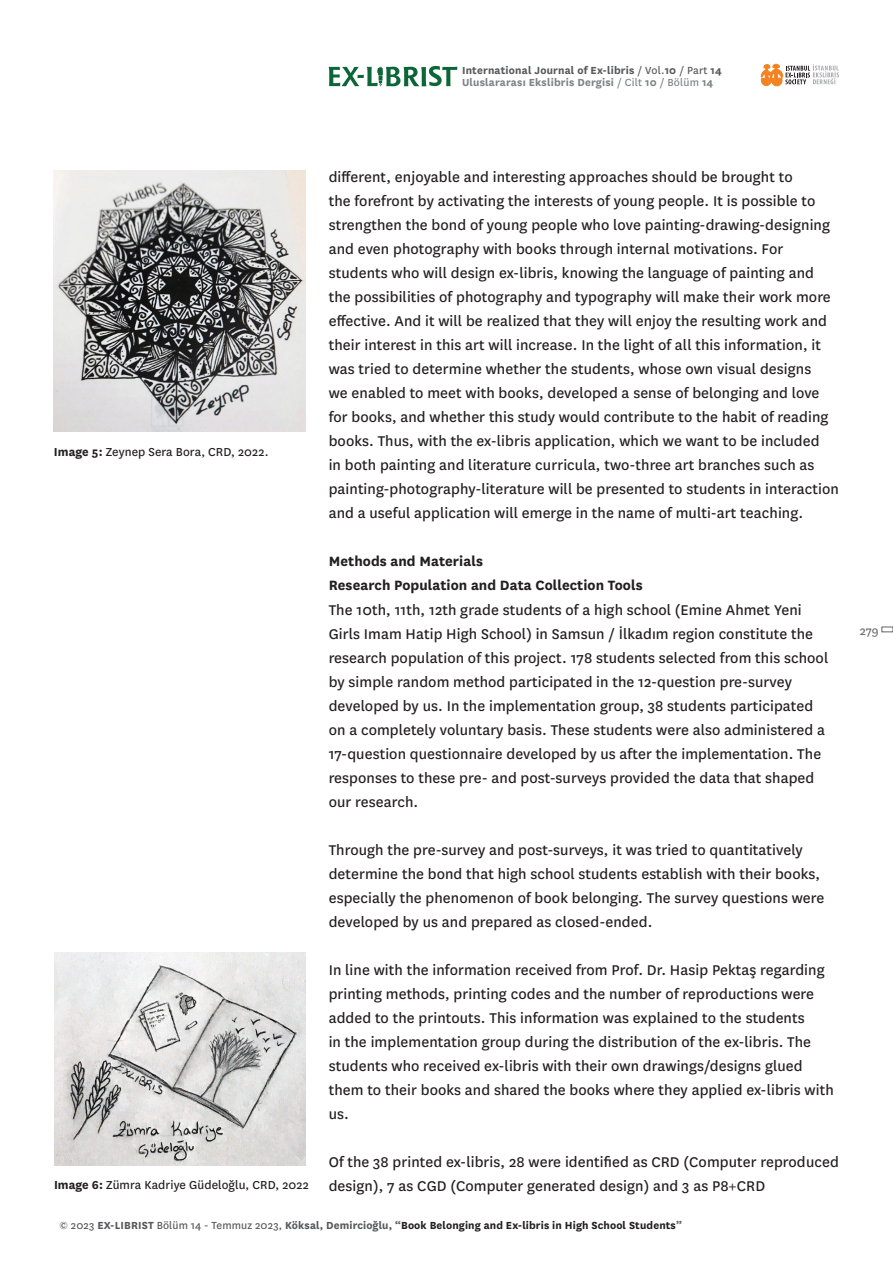
<style>
.page{position:relative;width:893px;height:1263px;background:#fff}
.page>*{position:absolute;margin:0;border:0;box-sizing:border-box;transform-origin:0 0}
.t1{font:16.5px/24px "National";letter-spacing:.005em;color:#231f20}
.t2{font:700 15.75px "National";letter-spacing:.005em;color:#231f20}
.t3{font:13.5px "National";letter-spacing:.005em;color:#231f20}
.t4{font:13.5px "National";color:#6c6d70}
.t5{font:700 12px "National";letter-spacing:.01em;color:#231f20}
.t6{font:700 12px/12px "National";letter-spacing:.015em;color:#57585a}
.s1{font-weight:400}
.s2{color:#808285}
.s3{font-weight:400;color:#808285}
.s4{font-weight:700}
.s5{font-weight:400;color:#57585a}
.s6{color:#57585a}
</style>
<div class="page">
<svg style="left:329px;top:66px;width:128px;height:20px"></svg>
<svg style="left:761px;top:64px;width:78px;height:22px"></svg>
<img style="left:54px;top:170px;width:252px;height:262px">
<img style="left:54px;top:952px;width:252px;height:214px">
<p class="t6" style="left:462px;top:63px;width:261px">International Journal of Ex-libris <span class="s1">/ Vol.</span>10 <span class="s1">/ Part</span> 14<br><span class="s2">Uluslararası Ekslibris Dergisi</span> <span class="s3">/ Cilt</span> <span class="s2">10</span> <span class="s3">/ Bölüm</span> <span class="s2">14</span></p>
<p class="t3" style="left:54px;top:442px;width:216px"><span class="s4">Image 5:</span> Zeynep Sera Bora, CRD, 2022.</p>
<p class="t3" style="left:54px;top:1176px;width:256px"><span class="s4">Image 6:</span> Zümra Kadriye Güdeloğlu, CRD, 2022</p>
<p class="t1" style="left:329px;top:165px;width:512px">different, enjoyable and interesting approaches should be brought to<br>the forefront by activating the interests of young people. It is possible to strengthen the bond of young people who love painting-drawing-designing and even photography with books through internal motivations. For students who will design ex-libris, knowing the language of painting and the possibilities of photography and typography will make their work more effective. And it will be realized that they will enjoy the resulting work and their interest in this art will increase. In the light of all this information, it was tried to determine whether the students, whose own visual designs<br>we enabled to meet with books, developed a sense of belonging and love for books, and whether this study would contribute to the habit of reading books. Thus, with the ex-libris application, which we want to be included<br>in both painting and literature curricula, two-three art branches such as painting-photography-literature will be presented to students in interaction and a useful application will emerge in the name of multi-art teaching.</p>
<p class="t2" style="left:329px;top:550px;width:156px">Methods and Materials</p>
<p class="t2" style="left:329px;top:574px;width:315px">Research Population and Data Collection Tools</p>
<p class="t1" style="left:329px;top:597px;width:501px">The 10th, 11th, 12th grade students of a high school (Emine Ahmet Yeni Girls Imam Hatip High School) in Samsun / İlkadım region constitute the research population of this project. 178 students selected from this school by simple random method participated in the 12-question pre-survey developed by us. In the implementation group, 38 students participated on a completely voluntary basis. These students were also administered a 17-question questionnaire developed by us after the implementation. The responses to these pre- and post-surveys provided the data that shaped our research.</p>
<p class="t1" style="left:329px;top:837px;width:497px">Through the pre-survey and post-surveys, it was tried to quantitatively determine the bond that high school students establish with their books, especially the phenomenon of book belonging. The survey questions were developed by us and prepared as closed-ended.</p>
<p class="t1" style="left:329px;top:957px;width:507px">In line with the information received from Prof. Dr. Hasip Pektaş regarding printing methods, printing codes and the number of reproductions were added to the printouts. This information was explained to the students<br>in the implementation group during the distribution of the ex-libris. The students who received ex-libris with their own drawings/designs glued them to their books and shared the books where they applied ex-libris with us.</p>
<p class="t1" style="left:329px;top:1149px;width:512px">Of the 38 printed ex-libris, 28 were identified as CRD (Computer reproduced design), 7 as CGD (Computer generated design) and 3 as P8+CRD</p>
<p class="t5" style="left:60px;top:1217px;width:624px"><span class="s5">© 2023</span> <span class="s6">EX-LIBRIST</span> <span class="s5">Bölüm 14 - Temmuz 2023,</span> <span class="s6">Köksal, Demircioğlu, “</span>Book Belonging and Ex-libris in High School Students<span class="s6">”</span></p>
<p class="t4" style="left:860px;top:621px;width:21px">279</p>
</div>
